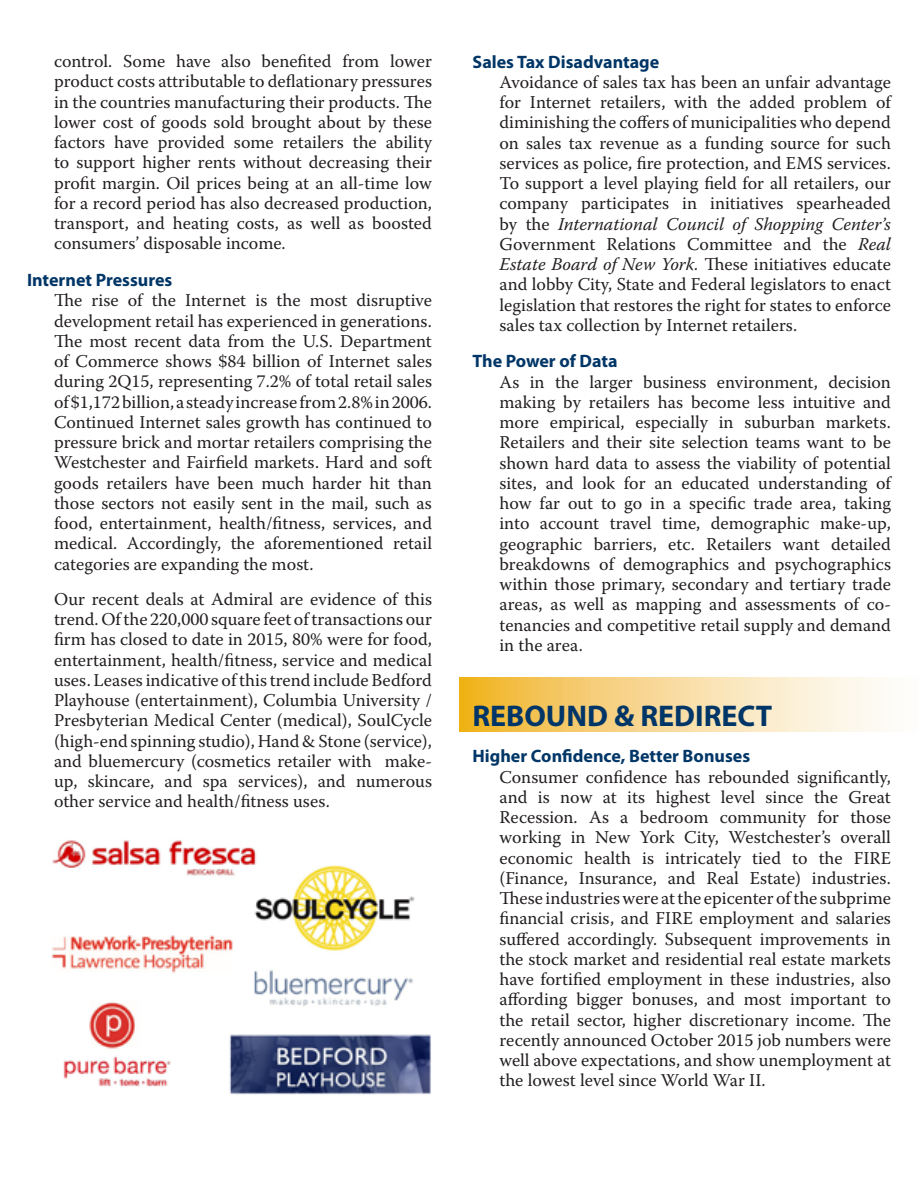
<style>
.page{position:relative;width:918px;height:1188px;background:#fff}
.page>*{position:absolute;margin:0;border:0;box-sizing:border-box;transform-origin:0 0}
.Blue_Caps_Heads{font:700 30px "Myriad Pro";color:#003667}
.War_body_copy{font:18px/20.2px "Warnock Pro";color:#231f20;text-align:justify}
.Blue_Subhead{font:700 18px "Myriad Pro";color:#003667}
.s1{font-style:italic}
</style>
<div class="page">
<svg style="left:459px;top:678px;width:426px;height:54px;background:#f7da98"></svg>
<img style="left:51px;top:840px;width:380px;height:255px">
<p class="War_body_copy" style="left:54px;top:51px;width:380px">control. Some have also benefited from lower product costs attributable to deflationary pressures in the countries manufacturing their products. The lower cost of goods sold brought about by these factors have provided some retailers the ability to support higher rents without decreasing their profit margin. Oil prices being at an all-time low for a record period has also decreased production, transport, and heating costs, as well as boosted consumers’ disposable income.</p>
<p class="Blue_Subhead" style="left:27px;top:268px;width:147px">Internet Pressures</p>
<p class="War_body_copy" style="left:54px;top:290px;width:380px">The rise of the Internet is the most disruptive development retail has experienced in generations.<br>The most recent data from the U.S. Department of Commerce shows $84 billion of Internet sales during 2Q15, representing 7.2% of total retail sales of $1,172 billion, a steady increase from 2.8% in 2006.<br>Continued Internet sales growth has continued to pressure brick and mortar retailers comprising the Westchester and Fairfield markets. Hard and soft goods retailers have been much harder hit than those sectors not easily sent in the mail, such as food, entertainment, health/fitness, services, and medical. Accordingly, the aforementioned retail categories are expanding the most.</p>
<p class="War_body_copy" style="left:54px;top:588px;width:380px">Our recent deals at Admiral are evidence of this trend. Of the 220,000 square feet of transactions our firm has closed to date in 2015, 80% were for food, entertainment, health/fitness, service and medical uses. Leases indicative of this trend include Bedford Playhouse (entertainment), Columbia University / Presbyterian Medical Center (medical), SoulCycle (high-end spinning studio), Hand &amp; Stone (service), and bluemercury (cosmetics retailer with make&shy;up, skincare, and spa services), and numerous other service and health/fitness uses.</p>
<p class="Blue_Subhead" style="left:472px;top:50px;width:188px">Sales Tax Disadvantage</p>
<p class="War_body_copy" style="left:500px;top:71px;width:393px">Avoidance of sales tax has been an unfair advantage for Internet retailers, with the added problem of diminishing the coffers of municipalities who depend on sales tax revenue as a funding source for such services as police, fire protection, and EMS services.<br>To support a level playing field for all retailers, our company participates in initiatives spearheaded by the <span class="s1">International Council of Shopping Center’s </span>Government Relations Committee and the <span class="s1">Real Estate Board of New York.</span> These initiatives educate and lobby City, State and Federal legislators to enact legislation that restores the right for states to enforce sales tax collection by Internet retailers.</p>
<p class="Blue_Subhead" style="left:472px;top:350px;width:147px">The Power of Data</p>
<p class="War_body_copy" style="left:500px;top:371px;width:393px">As in the larger business environment, decision making by retailers has become less intuitive and more empirical, especially in suburban markets.<br>Retailers and their site selection teams want to be shown hard data to assess the viability of potential sites, and look for an educated understanding of how far out to go in a specific trade area, taking into account travel time, demographic make-up, geographic barriers, etc. Retailers want detailed breakdowns of demographics and psychographics within those primary, secondary and tertiary trade areas, as well as mapping and assessments of co&shy;tenancies and competitive retail supply and demand in the area.</p>
<p class="Blue_Caps_Heads" style="left:472px;top:696px;width:301px">REBOUND &amp; REDIRECT</p>
<p class="Blue_Subhead" style="left:472px;top:745px;width:279px">Higher Confidence, Better Bonuses</p>
<p class="War_body_copy" style="left:500px;top:766px;width:393px">Consumer confidence has rebounded significantly, and is now at its highest level since the Great Recession. As a bedroom community for those working in New York City, Westchester’s overall economic health is intricately tied to the FIRE (Finance, Insurance, and Real Estate) industries.<br>These industries were at the epicenter of the subprime financial crisis, and FIRE employment and salaries suffered accordingly. Subsequent improvements in the stock market and residential real estate markets have fortified employment in these industries, also affording bigger bonuses, and most important to the retail sector, higher discretionary income. The recently announced October 2015 job numbers were well above expectations, and show unemployment at the lowest level since World War II.</p>
</div>
